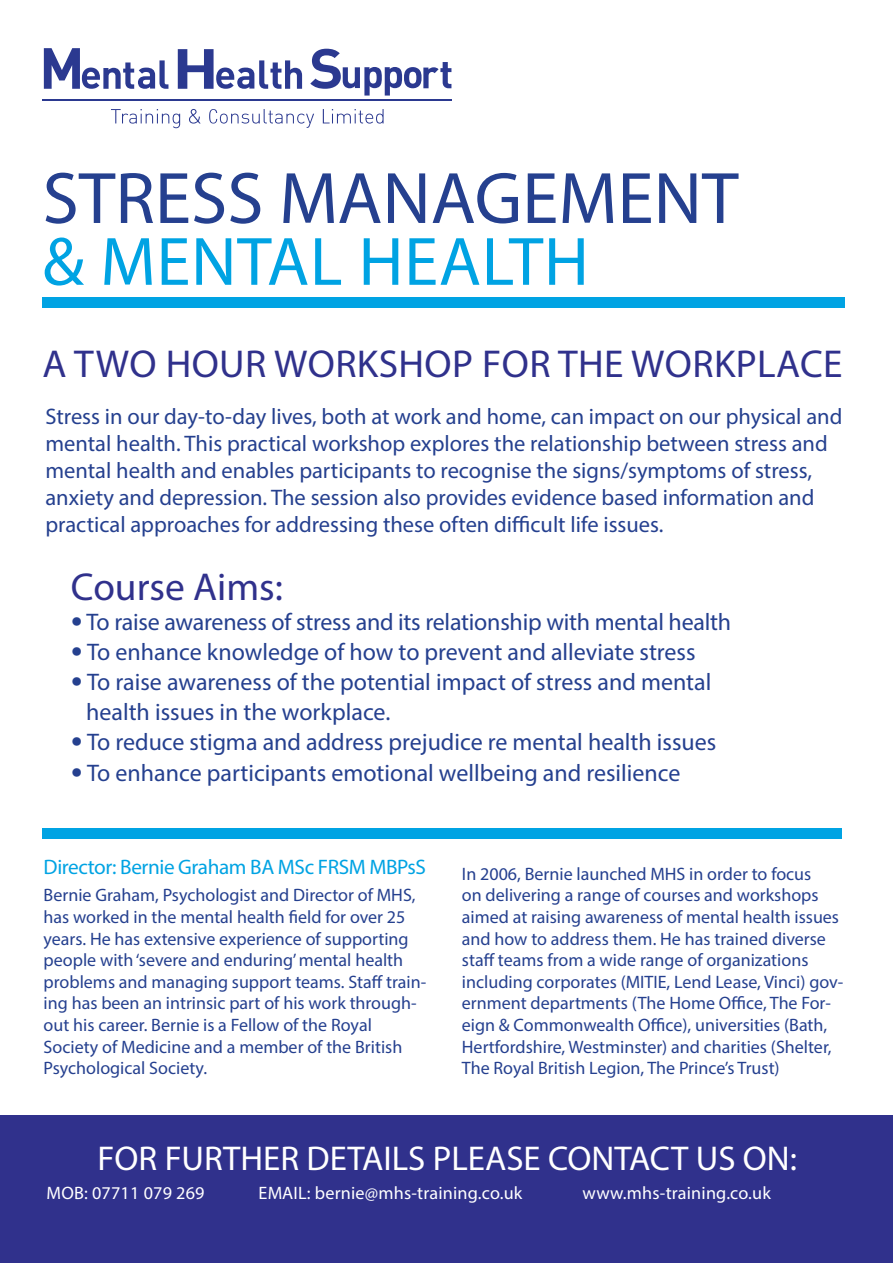
<style>
.page{position:relative;width:893px;height:1263px;background:#fff}
.page>*{position:absolute;margin:0;border:0;box-sizing:border-box;transform-origin:0 0}
.t1{font:73.5px "Myriad Pro";color:#25408f}
.t2{font:69px "Myriad Pro";letter-spacing:.01em;color:#00a3e3}
.t3{font:39px "Myriad Pro";letter-spacing:.01em;color:#30318c}
.t4{font:34.5px "Myriad Pro";color:#fff}
.t5{font:24px/30px "Myriad Pro";color:#25408f}
.t6{font:22.5px/27px "Myriad Pro";color:#25408f}
.t7{font:21px "Myriad Pro";letter-spacing:-.02em;color:#00a3e3}
.t8{font:18px/21.6px "Myriad Pro";color:#25408f}
.t9{font:18px "Myriad Pro";letter-spacing:.01em;color:#fff}
.s1{font-family:"VAG Rounded";font-weight:300}
</style>
<div class="page">
<div style="left:0;top:1115px;width:893px;height:148px;background:#30318c"></div>
<svg style="left:111px;top:109px;width:69px;height:19px"></svg>
<svg style="left:189px;top:109px;width:12px;height:15px"></svg>
<hr style="left:43px;top:99px;width:409px;height:1px;background:#2b3990">
<svg style="left:44px;top:48px;width:124px;height:41px"></svg>
<svg style="left:178px;top:49px;width:124px;height:40px"></svg>
<svg style="left:310px;top:49px;width:141px;height:47px"></svg>
<svg style="left:209px;top:109px;width:105px;height:19px"></svg>
<svg style="left:323px;top:109px;width:61px;height:15px"></svg>
<div style="left:43px;top:828px;width:799px;height:11px;background:#00a3e3"></div>
<div style="left:43px;top:297px;width:802px;height:11px;background:#00a3e3"></div>
<h1 class="t1" style="left:43px;top:153px;width:697px">STRESS MANAGEMENT</h1>
<h2 class="t2" style="left:43px;top:219px;width:548px">&amp; MENTAL HEALTH</h2>
<h3 class="t3" style="left:43px;top:340px;width:802px">A TWO HOUR WORKSHOP FOR THE WORKPLACE</h3>
<p class="t6" style="left:45px;top:403px;width:798px">Stress in our day-to-day lives, both at work and home, can impact on our physical and mental health. This practical workshop explores the relationship between stress and mental health and enables participants to recognise the signs/symptoms of stress, anxiety and depression. The session also provides evidence based information and practical approaches for addressing these often difficult life issues.</p>
<h3 class="t3" style="left:71px;top:563px;width:214px">Course Aims:</h3>
<h3 class="t5" style="left:71px;top:607px;width:662px"><span class="s1">•</span> To raise awareness of stress and its relationship with mental health</h3>
<h3 class="t5" style="left:71px;top:637px;width:626px"><span class="s1">•</span> To enhance knowledge of how to prevent and alleviate stress</h3>
<h3 class="t5" style="left:86px;top:667px;width:627px;text-indent:-15px"><span class="s1">•</span> To raise awareness of the potential impact of stress and mental health issues in the workplace.</h3>
<h3 class="t5" style="left:71px;top:727px;width:647px"><span class="s1">•</span> To reduce stigma and address prejudice re mental health issues</h3>
<h3 class="t5" style="left:71px;top:757px;width:611px"><span class="s1">•</span> To enhance participants emotional wellbeing and resilience</h3>
<p class="t7" style="left:44px;top:854px;width:384px">Director: Bernie Graham BA MSc FRSM MBPsS</p>
<p class="t8" style="left:44px;top:884px;width:384px">Bernie Graham, Psychologist and Director of MHS, has worked in the mental health field for over 25 years. He has extensive experience of supporting people with ‘severe and enduring’ mental health problems and managing support teams. Staff train&shy;ing has been an intrinsic part of his work through&shy;out his career. Bernie is a Fellow of the Royal Society of Medicine and a member of the British Psychological Society.</p>
<p class="t8" style="left:462px;top:862px;width:383px">In 2006, Bernie launched MHS in order to focus<br>on delivering a range of courses and workshops aimed at raising awareness of mental health issues and how to address them. He has trained diverse staff teams from a wide range of organizations including corporates (MITIE, Lend Lease, Vinci) gov&shy;ernment departments (The Home Office, The For&shy;eign &amp; Commonwealth Office), universities (Bath, Hertfordshire, Westminster) and charities (Shelter, The Royal British Legion, The Prince’s Trust)</p>
<h3 class="t4" style="left:98px;top:1137px;width:701px">FOR FURTHER DETAILS PLEASE CONTACT US ON:</h3>
<p class="t9" style="left:47px;top:1181px;width:160px">MOB: 07711 079 269</p>
<p class="t9" style="left:259px;top:1181px;width:265px">EMAIL: bernie@mhs-training.co.uk</p>
<p class="t9" style="left:583px;top:1181px;width:190px">www.mhs-training.co.uk</p>
</div>
